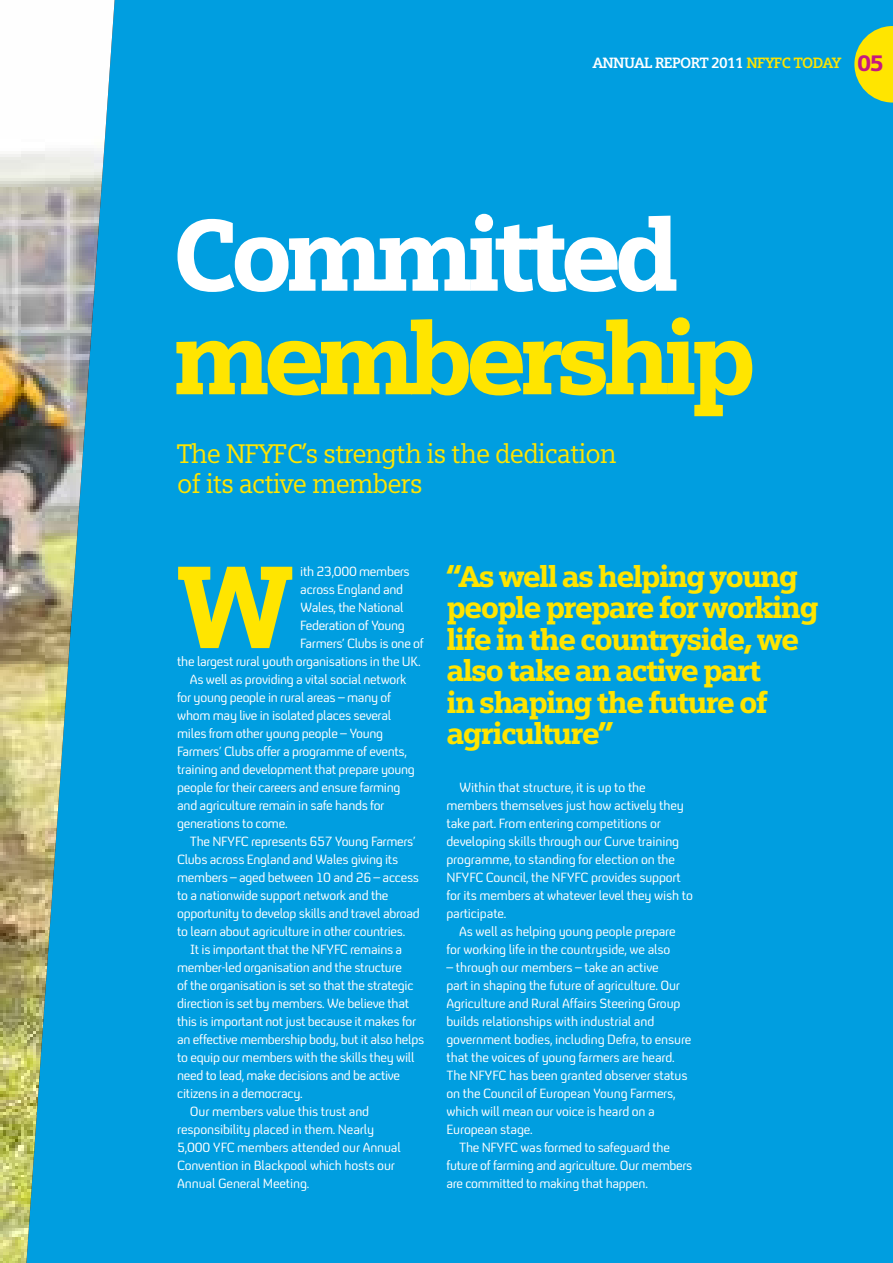
<style>
.page{position:relative;width:893px;height:1263px;background:#009ee0}
.page>*{position:absolute;margin:0;border:0;box-sizing:border-box;transform-origin:0 0}
.t1{font:900 117.6px "Siemens Slab";color:#ffe500}
.t2{font:900 102px "Siemens Slab";letter-spacing:-.08em;color:#ffe500}
.t3{font:900 102px "Siemens Slab";letter-spacing:-.08em;color:#fff}
.t4{font:900 30px/31.5px "Siemens Slab";letter-spacing:-.06em;color:#ffe500}
.t5{font:27px/30px "Siemens Slab";letter-spacing:-.03em;color:#ffe500}
.t6{font:700 15px "Siemens Slab";letter-spacing:-.04em;color:#fff}
.t7{font:13.5px/18px "C4 Text";letter-spacing:-.02em;color:#fff}
.s1{color:#ffe500}
.s2{font-weight:900;font-size:22.5px;color:#c61881}
</style>
<div class="page">
<img style="left:0;top:0;width:115px;height:1263px">
<svg style="left:854px;top:26px;width:39px;height:77px"></svg>
<p class="t6" style="left:593px;top:54px;width:293px">ANNUAL REPORT 2011 <span class="s1">NFYFC TODAY</span> <span class="s2">05</span></p>
<h2 class="t3" style="left:172px;top:191px;width:509px">Committed</h2>
<h2 class="t2" style="left:172px;top:294px;width:586px">membership</h2>
<h3 class="t5" style="left:177px;top:438px;width:441px">The NFYFC’s strength is the dedication of its active members</h3>
<h1 class="t1" style="left:177px;top:533px;width:118px">W</h1>
<p class="t7" style="left:300px;top:563px;width:111px">ith 23,000 members</p>
<p class="t7" style="left:300px;top:581px;width:104px">across England and</p>
<p class="t7" style="left:300px;top:599px;width:105px">Wales, the National</p>
<p class="t7" style="left:300px;top:617px;width:106px">Federation of Young</p>
<p class="t7" style="left:300px;top:635px;width:125px">Farmers’ Clubs is one of</p>
<p class="t7" style="left:177px;top:653px;width:245px">the largest rural youth organisations in the UK.</p>
<p class="t7" style="left:190px;top:671px;width:218px">As well as providing a vital social network</p>
<p class="t7" style="left:177px;top:689px;width:215px">for young people in rural areas – many of</p>
<p class="t7" style="left:177px;top:707px;width:216px">whom may live in isolated places several</p>
<p class="t7" style="left:177px;top:725px;width:207px">miles from other young people – Young</p>
<p class="t7" style="left:177px;top:743px;width:231px">Farmers’ Clubs offer a programme of events,</p>
<p class="t7" style="left:177px;top:761px;width:239px">training and development that prepare young</p>
<p class="t7" style="left:177px;top:779px;width:225px">people for their careers and ensure farming</p>
<p class="t7" style="left:177px;top:797px;width:209px">and agriculture remain in safe hands for</p>
<p class="t7" style="left:177px;top:815px;width:112px">generations to come.</p>
<p class="t7" style="left:190px;top:833px;width:227px">The NFYFC represents 657 Young Farmers’</p>
<p class="t7" style="left:177px;top:851px;width:223px">Clubs across England and Wales giving its</p>
<p class="t7" style="left:177px;top:869px;width:243px">members – aged between 10 and 26 – access</p>
<p class="t7" style="left:177px;top:887px;width:213px">to a nationwide support network and the</p>
<p class="t7" style="left:177px;top:905px;width:244px">opportunity to develop skills and travel abroad</p>
<p class="t7" style="left:177px;top:923px;width:229px">to learn about agriculture in other countries.</p>
<p class="t7" style="left:190px;top:941px;width:214px">It is important that the NFYFC remains a</p>
<p class="t7" style="left:177px;top:959px;width:226px">member-led organisation and the structure</p>
<p class="t7" style="left:177px;top:977px;width:238px">of the organisation is set so that the strategic</p>
<p class="t7" style="left:177px;top:995px;width:233px">direction is set by members. We believe that</p>
<p class="t7" style="left:177px;top:1013px;width:240px">this is important not just because it makes for</p>
<p class="t7" style="left:177px;top:1031px;width:249px">an effective membership body, but it also helps</p>
<p class="t7" style="left:177px;top:1049px;width:239px">to equip our members with the skills they will</p>
<p class="t7" style="left:177px;top:1067px;width:224px">need to lead, make decisions and be active</p>
<p class="t7" style="left:177px;top:1085px;width:127px">citizens in a democracy.</p>
<p class="t7" style="left:190px;top:1103px;width:181px">Our members value this trust and</p>
<p class="t7" style="left:177px;top:1121px;width:198px">responsibility placed in them. Nearly</p>
<p class="t7" style="left:177px;top:1139px;width:225px">5,000 YFC members attended our Annual</p>
<p class="t7" style="left:177px;top:1157px;width:219px">Convention in Blackpool which hosts our</p>
<p class="t7" style="left:177px;top:1175px;width:134px">Annual General Meeting.</p>
<h3 class="t4" style="left:446px;top:560px;width:374px">“As well as helping young people prepare for working life in the countryside, we also take an active part<br>in shaping the future of agriculture”</h3>
<p class="t7" style="left:446px;top:779px;width:248px;text-indent:13px">Within that structure, it is up to the members themselves just how actively they take part. From entering competitions or developing skills through our Curve training programme, to standing for election on the NFYFC Council, the NFYFC provides support for its members at whatever level they wish to participate.</p>
<p class="t7" style="left:446px;top:923px;width:231px;text-indent:13px">As well as helping young people prepare for working life in the countryside, we also</p>
<p class="t7" style="left:446px;top:959px;width:214px">– through our members – take an active</p>
<p class="t7" style="left:446px;top:977px;width:235px">part in shaping the future of agriculture. Our</p>
<p class="t7" style="left:446px;top:995px;width:235px">Agriculture and Rural Affairs Steering Group</p>
<p class="t7" style="left:446px;top:1013px;width:209px">builds relationships with industrial and</p>
<p class="t7" style="left:446px;top:1031px;width:247px">government bodies, including Defra, to ensure</p>
<p class="t7" style="left:446px;top:1049px;width:230px">that the voices of young farmers are heard.</p>
<p class="t7" style="left:446px;top:1067px;width:243px">The NFYFC has been granted observer status</p>
<p class="t7" style="left:446px;top:1084px;width:231px">on the Council of European Young Farmers,</p>
<p class="t7" style="left:446px;top:1102px;width:210px">which will mean our voice is heard on a</p>
<p class="t7" style="left:446px;top:1120px;width:88px">European stage.</p>
<p class="t7" style="left:459px;top:1138px;width:212px">The NFYFC was formed to safeguard the</p>
<p class="t7" style="left:446px;top:1156px;width:247px">future of farming and agriculture. Our members</p>
<p class="t7" style="left:446px;top:1174px;width:203px">are committed to making that happen.</p>
</div>
